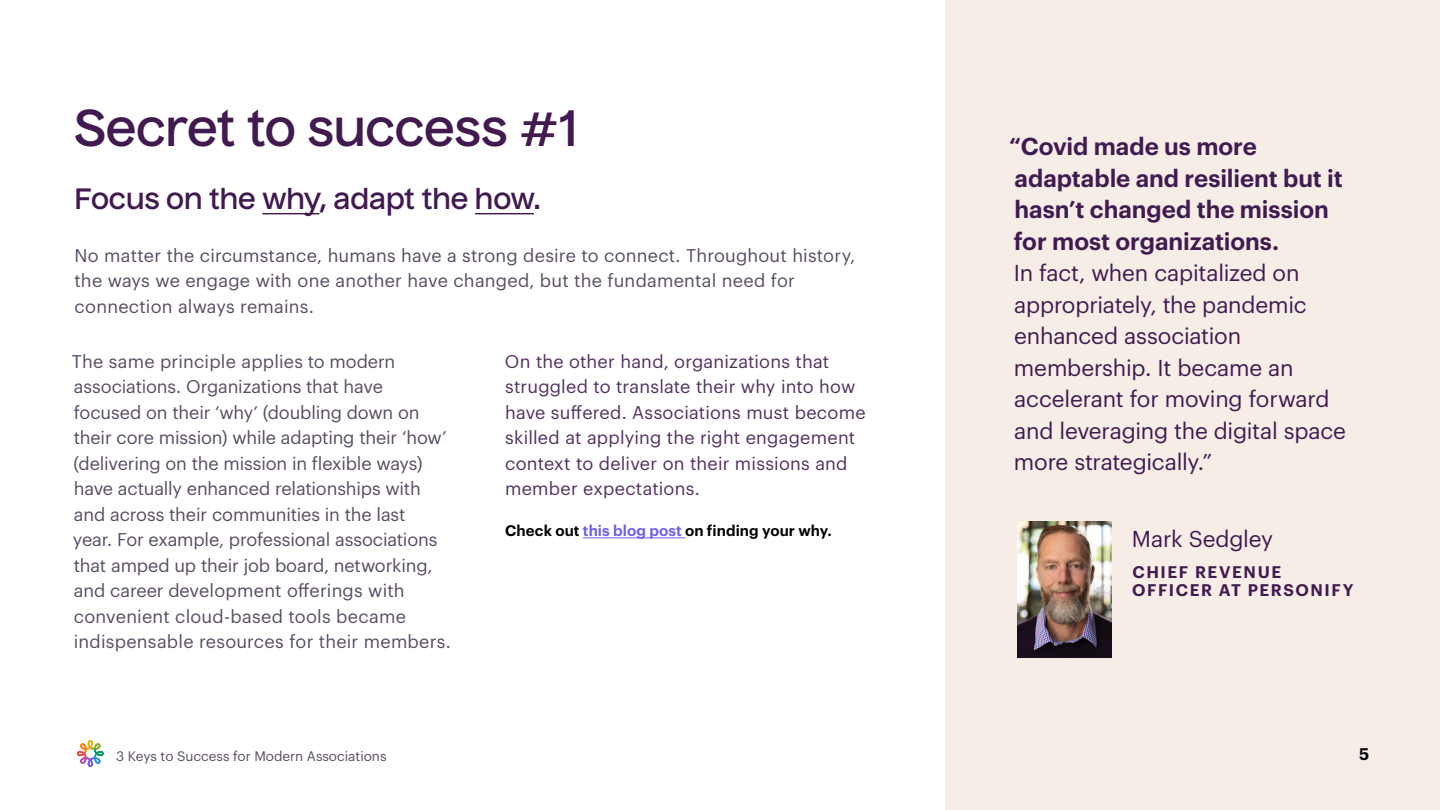
<style>
.page{position:relative;width:1440px;height:810px;background:#fff}
.page>*{position:absolute;margin:0;border:0;box-sizing:border-box;transform-origin:0 0}
.t1{font:600 49.5px "Nuckle";letter-spacing:-.01em;color:#411a50}
.t2{font:600 28.5px "Nuckle";letter-spacing:-.005em;color:#411a50}
.t3{font:600 24px/31.5px "Graphik";letter-spacing:-.005em;color:#411a50}
.t4{font:22.5px/31.5px "Graphik";letter-spacing:-.01em;color:#411a50}
.t5{font:18px/25.5px "Graphik";color:#5a4d63}
.t6{font:18px/25.5px "Graphik";letter-spacing:.015em;color:#543161}
.t7{font:600 16.5px/18px "Graphik";letter-spacing:.095em;color:#411a50}
.t8{font:600 16.5px "Graphik";color:#000}
.t9{font:600 15px "Graphik";letter-spacing:.005em;color:#000}
.t10{font:13.5px "Graphik";color:#5a4d63}
.s1{color:#6d5eee}
</style>
<div class="page">
<div style="left:946px;top:0;width:494px;height:810px;background:#f5ede6"></div>
<hr style="left:262px;top:213px;width:57px;height:1px;background:#411a50">
<hr style="left:475px;top:213px;width:59px;height:1px;background:#411a50">
<img style="left:1017px;top:522px;width:95px;height:135px">
<hr style="left:583px;top:537px;width:102px;height:1px;background:#6d5eee">
<svg style="left:77px;top:740px;width:27px;height:27px"></svg>
<h1 class="t1" style="left:74px;top:97px;width:505px">Secret to success #1</h1>
<h2 class="t2" style="left:74px;top:181px;width:468px">Focus on the why, adapt the how.</h2>
<p class="t5" style="left:74px;top:241px;width:782px">No matter the circumstance, humans have a strong desire to connect. Throughout history, the ways we engage with one another have changed, but the fundamental need for connection always remains.</p>
<p class="t5" style="left:72px;top:347px;width:381px">The same principle applies to modern associations. Organizations that have focused on their ‘why’ (doubling down on their core mission) while adapting their ‘how’ (delivering on the mission in flexible ways) have actually enhanced relationships with and across their communities in the last<br>year. For example, professional associations that amped up their job board, networking, and career development offerings with convenient cloud-based tools became indispensable resources for their members.</p>
<p class="t6" style="left:505px;top:347px;width:362px">On the other hand, organizations that struggled to translate their why into how have suffered. Associations must become skilled at applying the right engagement context to deliver on their missions and member expectations.</p>
<p class="t9" style="left:505px;top:520px;width:328px">Check out <span class="s1">this blog post</span> on finding your why.</p>
<h3 class="t3" style="left:1009px;top:129px;width:335px">“Covid made us more adaptable and resilient but it hasn’t changed the mission for most organizations.</h3>
<p class="t4" style="left:1013px;top:255px;width:334px">In fact, when capitalized on appropriately, the pandemic enhanced association membership. It became an accelerant for moving forward and leveraging the digital space more strategically.”</p>
<p class="t4" style="left:1132px;top:521px;width:143px">Mark Sedgley</p>
<p class="t7" style="left:1132px;top:562px;width:223px">CHIEF REVENUE<br>OFFICER AT PERSONIFY</p>
<p class="t10" style="left:116px;top:746px;width:272px">3 Keys to Success for Modern Associations</p>
<p class="t8" style="left:1359px;top:742px;width:12px">5</p>
</div>
